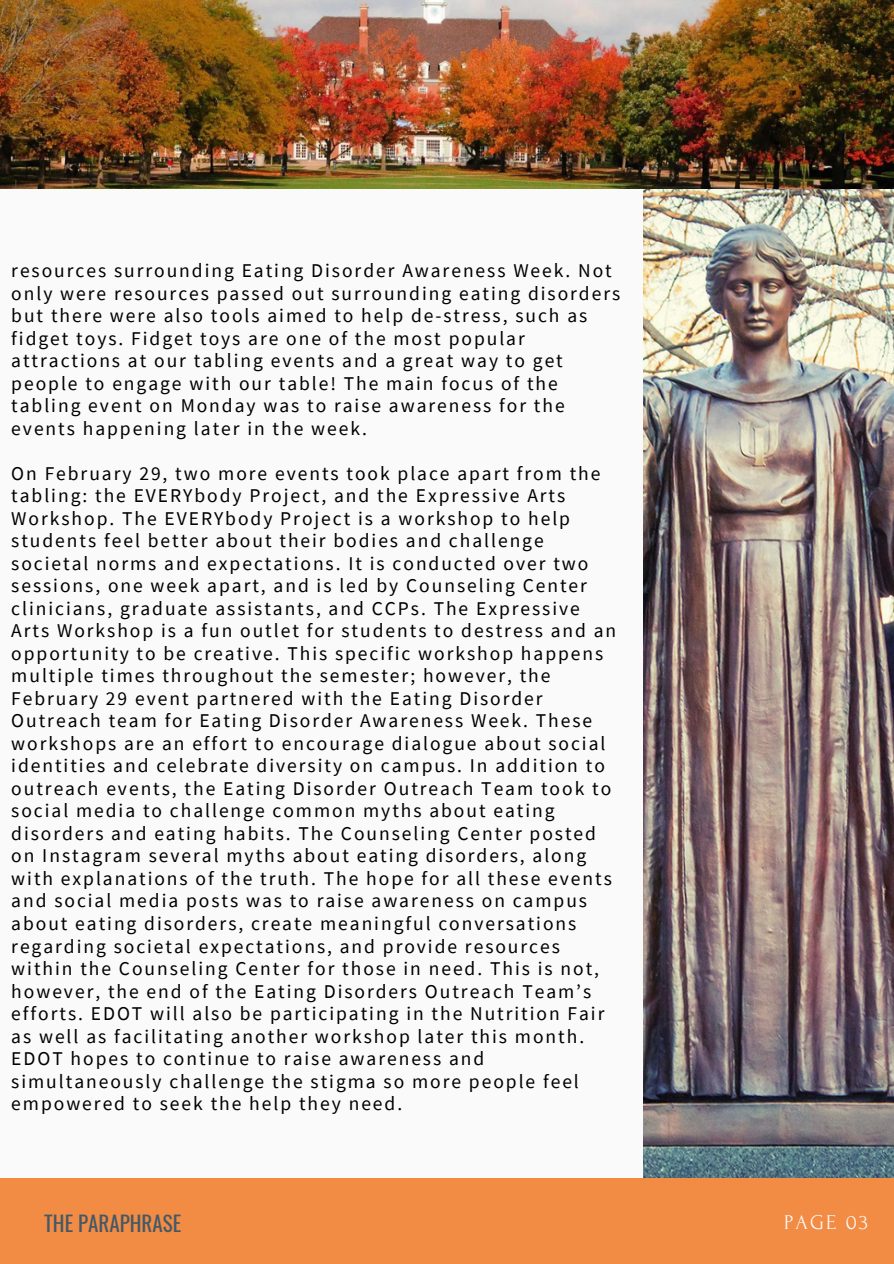
<style>
.page{position:relative;width:894px;height:1264px;background:#fff}
.page>*{position:absolute;margin:0;border:0;box-sizing:border-box;transform-origin:0 0}
.t1{font:21px "Oswald";color:#435967}
.t2{font:21px "Forum";letter-spacing:.1em;color:#fafafa}
.t3{font:19.5px/22.5px "Source Sans Pro";letter-spacing:.1em;color:#000}
</style>
<div class="page">
<div style="left:0;top:0;width:893px;height:1263px;background:#fafafa"></div>
<div style="left:0;top:1177px;width:893px;height:86px;background:#f28b43"></div>
<img style="left:643px;top:188px;width:250px;height:989px">
<img style="left:0;top:0;width:893px;height:188px">
<h1 class="t3" style="left:11px;top:259px;width:610px">resources surrounding Eating Disorder Awareness Week. Not only were resources passed out surrounding eating disorders but there were also tools aimed to help de-stress, such as fidget toys. Fidget toys are one of the most popular attractions at our tabling events and a great way to get people to engage with our table! The main focus of the tabling event on Monday was to raise awareness for the events happening later in the week.</h1>
<h1 class="t3" style="left:11px;top:461px;width:606px">On February 29, two more events took place apart from the tabling: the EVERYbody Project, and the Expressive Arts Workshop. The EVERYbody Project is a workshop to help students feel better about their bodies and challenge societal norms and expectations. It is conducted over two sessions, one week apart, and is led by Counseling Center clinicians, graduate assistants, and CCPs. The Expressive Arts Workshop is a fun outlet for students to destress and an opportunity to be creative. This specific workshop happens multiple times throughout the semester; however, the February 29 event partnered with the Eating Disorder Outreach team for Eating Disorder Awareness Week. These workshops are an effort to encourage dialogue about social identities and celebrate diversity on campus. In addition to outreach events, the Eating Disorder Outreach Team took to social media to challenge common myths about eating disorders and eating habits. The Counseling Center posted on Instagram several myths about eating disorders, along with explanations of the truth. The hope for all these events and social media posts was to raise awareness on campus about eating disorders, create meaningful conversations regarding societal expectations, and provide resources within the Counseling Center for those in need. This is not, however, the end of the Eating Disorders Outreach Team’s efforts. EDOT will also be participating in the Nutrition Fair as well as facilitating another workshop later this month.<br>EDOT hopes to continue to raise awareness and simultaneously challenge the stigma so more people feel empowered to seek the help they need.</h1>
<p class="t1" style="left:44px;top:1206px;width:138px">THE PARAPHRASE</p>
<p class="t2" style="left:783px;top:1210px;width:86px">PAGE 03</p>
</div>
